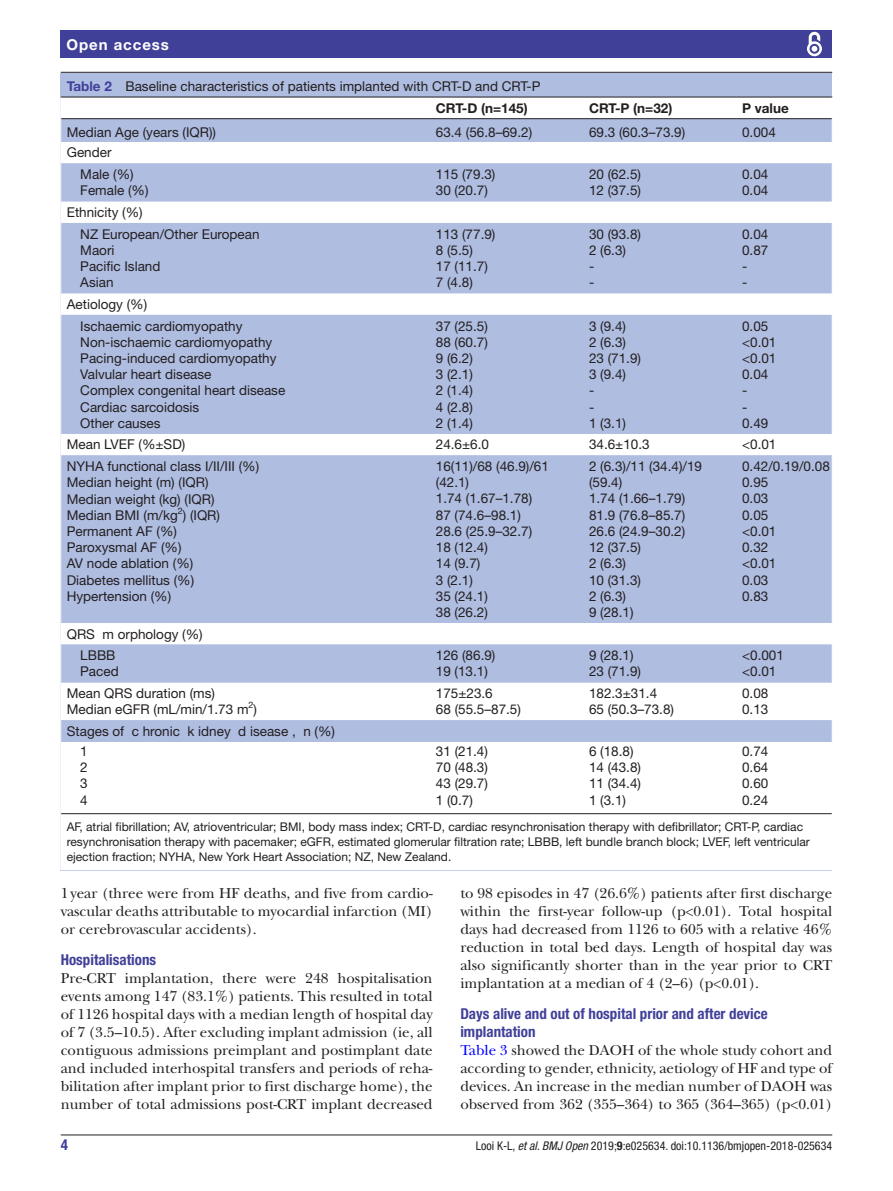
<style>
.page{position:relative;width:893px;height:1191px;background:#fff}
.page>*{position:absolute;margin:0;border:0;box-sizing:border-box;transform-origin:0 0}
.t1{font:15px/18px "New Baskerville";color:#231f20;text-align:justify}
.t2{font:700 condensed 15px/18px "Helvetica Neue LT Std";color:#414099}
.t3{font:700 15px "Helvetica Neue LT Std";letter-spacing:.065em;color:#fff}
.t4{font:13.5px/16.2px "Helvetica Neue LT Std";color:#231f20}
.t5{font:700 13.5px "Helvetica Neue LT Std";color:#231f20}
.t6{font:12px/15px "Helvetica Neue LT Std";color:#231f20}
.t7{font:condensed 12px "Helvetica Neue LT Std";color:#231f20}
.t8{font:9px "Helvetica Neue LT Std";color:#231f20}
.s1{font-weight:700;color:#414099}
.s2{font-weight:700}
.s3{font-size:13.5px}
.s4{color:#00f}
.s5{font-style:italic}
</style>
<div class="page">
<hr style="left:61px;top:1134px;width:771px;height:1px;background:#231f20">
<div style="left:61px;top:31px;width:771px;height:27px;background:#414099"></div>
<svg style="left:807px;top:31px;width:15px;height:26px"></svg>
<div style="left:61px;top:73px;width:771px;height:797px;background:#afbde1"></div>
<hr style="left:61px;top:72px;width:771px;height:1px;background:#231f20">
<div style="left:61px;top:98px;width:771px;height:772px;background:#fff"></div>
<svg style="left:61px;top:119px;width:771px;height:623px"></svg>
<hr style="left:61px;top:97px;width:369px;height:1px;background:#231f20">
<hr style="left:61px;top:118px;width:369px;height:1px;background:#231f20">
<hr style="left:430px;top:97px;width:153px;height:1px;background:#231f20">
<hr style="left:430px;top:118px;width:153px;height:1px;background:#231f20">
<hr style="left:583px;top:97px;width:153px;height:1px;background:#231f20">
<hr style="left:583px;top:118px;width:153px;height:1px;background:#231f20">
<hr style="left:736px;top:97px;width:96px;height:1px;background:#231f20">
<hr style="left:736px;top:118px;width:96px;height:1px;background:#231f20">
<hr style="left:430px;top:813px;width:153px;height:1px;background:#231f20">
<hr style="left:583px;top:813px;width:153px;height:1px;background:#231f20">
<hr style="left:736px;top:813px;width:96px;height:1px;background:#231f20">
<hr style="left:61px;top:813px;width:369px;height:1px;background:#231f20">
<svg style="left:60px;top:97px;width:1px;height:66px"></svg>
<svg style="left:60px;top:201px;width:1px;height:22px"></svg>
<svg style="left:60px;top:293px;width:1px;height:22px"></svg>
<svg style="left:60px;top:434px;width:1px;height:21px"></svg>
<svg style="left:60px;top:623px;width:1px;height:21px"></svg>
<svg style="left:60px;top:720px;width:1px;height:22px"></svg>
<hr style="left:67px;top:860px;width:765px;height:2px;background:#fff">
<p class="t3" style="left:66px;top:35px;width:104px">Open access</p>
<p class="t4" style="left:436px;top:75px;width:106px;line-height:22px;text-indent:-369px"><span class="s1">Table 2</span> Baseline characteristics of patients implanted with CRT-D and CRT-P<br><span class="s2">CRT-D (n=145)</span></p>
<p class="t5" style="left:589px;top:99px;width:85px">CRT-P (n=32)</p>
<p class="t5" style="left:742px;top:99px;width:48px">P value</p>
<p class="t4" style="left:67px;top:124px;width:151px">Median Age (years (IQR))</p>
<p class="t4" style="left:436px;top:124px;width:98px">63.4 (56.8–69.2)</p>
<p class="t4" style="left:589px;top:124px;width:98px">69.3 (60.3–73.9)</p>
<p class="t4" style="left:742px;top:124px;width:35px">0.004</p>
<p class="t4" style="left:80px;top:142px;width:55px;line-height:21.6px;text-indent:-14px">Gender<br>Male (%)</p>
<p class="t4" style="left:80px;top:182px;width:70px">Female (%)</p>
<p class="t4" style="left:436px;top:166px;width:61px">115 (79.3)<br>30 (20.7)</p>
<p class="t4" style="left:589px;top:166px;width:54px">20 (62.5)<br>12 (37.5)</p>
<p class="t4" style="left:742px;top:166px;width:28px">0.04<br>0.04</p>
<p class="t4" style="left:80px;top:201px;width:181px;line-height:21.6px;text-indent:-14px">Ethnicity (%)<br>NZ European/Other European</p>
<p class="t4" style="left:80px;top:242px;width:82px">Maori<br>Pacific Island<br>Asian</p>
<p class="t4" style="left:80px;top:293px;width:164px;line-height:21.6px;text-indent:-14px">Aetiology (%)<br>Ischaemic cardiomyopathy</p>
<p class="t4" style="left:80px;top:334px;width:207px">Non-ischaemic cardiomyopathy<br>Pacing-induced cardiomyopathy<br>Valvular heart disease<br>Complex congenital heart disease<br>Cardiac sarcoidosis<br>Other causes</p>
<p class="t4" style="left:436px;top:225px;width:61px">113 (77.9)<br>8 (5.5)<br>17 (11.7)<br>7 (4.8)</p>
<p class="t4" style="left:589px;top:225px;width:54px">30 (93.8)<br>2 (6.3)<br>-<br>-</p>
<p class="t4" style="left:742px;top:225px;width:28px">0.04<br>0.87 -<br>-</p>
<p class="t4" style="left:436px;top:317px;width:54px">37 (25.5)<br>88 (60.7)<br>9 (6.2)<br>3 (2.1)<br>2 (1.4)<br>4 (2.8)<br>2 (1.4)</p>
<p class="t4" style="left:589px;top:317px;width:54px">3 (9.4)<br>2 (6.3)<br>23 (71.9)<br>3 (9.4)<br>-<br>-<br>1 (3.1)</p>
<p class="t4" style="left:742px;top:317px;width:36px">0.05 &lt;0.01 &lt;0.01<br>0.04 -<br>-<br>0.49</p>
<p class="t4" style="left:67px;top:436px;width:120px">Mean LVEF (%±SD)</p>
<p class="t4" style="left:436px;top:436px;width:55px">24.6±6.0</p>
<p class="t4" style="left:589px;top:436px;width:62px">34.6±10.3</p>
<p class="t4" style="left:742px;top:436px;width:36px">&lt;0.01</p>
<p class="t4" style="left:67px;top:458px;width:194px">NYHA functional class I/II/III (%)<br>Median height (m) (IQR)<br>Median weight (kg) (IQR)<br>Median BMI (m/kg<sup>2</sup>) (IQR)<br>Permanent AF (%)<br>Paroxysmal AF (%)<br>AV node ablation (%)<br>Diabetes mellitus (%)<br>Hypertension (%)</p>
<p class="t4" style="left:436px;top:458px;width:115px">16(11)/68 (46.9)/61 (42.1)<br>1.74 (1.67–1.78)<br>87 (74.6–98.1)<br>28.6 (25.9–32.7)<br>18 (12.4)<br>14 (9.7)<br>3 (2.1)<br>35 (24.1)<br>38 (26.2)</p>
<p class="t4" style="left:589px;top:458px;width:115px">2 (6.3)/11 (34.4)/19 (59.4)<br>1.74 (1.66–1.79)<br>81.9 (76.8–85.7)<br>26.6 (24.9–30.2)<br>12 (37.5)<br>2 (6.3)<br>10 (31.3)<br>2 (6.3)<br>9 (28.1)</p>
<p class="t4" style="left:742px;top:458px;width:89px">0.42/0.19/0.08<br>0.95<br>0.03<br>0.05<br>&lt;0.01<br>0.32<br>&lt;0.01<br>0.03<br>0.83</p>
<p class="t4" style="left:80px;top:623px;width:124px;line-height:21.6px;text-indent:-14px">QRS m orphology (%)<br>LBBB</p>
<p class="t4" style="left:80px;top:663px;width:40px">Paced</p>
<p class="t4" style="left:436px;top:647px;width:61px">126 (86.9)<br>19 (13.1)</p>
<p class="t4" style="left:589px;top:647px;width:54px">9 (28.1)<br>23 (71.9)</p>
<p class="t4" style="left:742px;top:647px;width:43px">&lt;0.001 &lt;0.01</p>
<p class="t4" style="left:67px;top:685px;width:183px">Mean QRS duration (ms)<br>Median eGFR (mL/min/1.73 m</p>
<p class="t8" style="left:249px;top:699px;width:10px">2<span class="s3">)</span></p>
<p class="t4" style="left:436px;top:685px;width:87px">175±23.6<br>68 (55.5–87.5)</p>
<p class="t4" style="left:589px;top:685px;width:87px">182.3±31.4<br>65 (50.3–73.8)</p>
<p class="t4" style="left:742px;top:685px;width:28px">0.08<br>0.13</p>
<p class="t4" style="left:80px;top:721px;width:256px;line-height:20.1px;text-indent:-14px">Stages of c hronic k idney d isease , n (%)<br>1</p>
<p class="t4" style="left:80px;top:759px;width:9px;text-align:justify">2<br>3<br>4</p>
<p class="t4" style="left:436px;top:743px;width:54px;text-align:justify">31 (21.4)<br>70 (48.3)<br>43 (29.7)<br>1 (0.7)</p>
<p class="t4" style="left:589px;top:743px;width:54px">6 (18.8)<br>14 (43.8)<br>11 (34.4)<br>1 (3.1)</p>
<p class="t4" style="left:742px;top:743px;width:28px;text-align:justify">0.74<br>0.64<br>0.60<br>0.24</p>
<p class="t6" style="left:67px;top:819px;width:745px">AF, atrial fibrillation; AV, atrioventricular; BMI, body mass index; CRT-D, cardiac resynchronisation therapy with defibrillator; CRT-P, cardiac resynchronisation therapy with pacemaker; eGFR, estimated glomerular filtration rate; LBBB, left bundle branch block; LVEF, left ventricular ejection fraction; NYHA, New York Heart Association; NZ, New Zealand.</p>
<p class="t1" style="left:61px;top:884px;width:373px">1year (three were from HF deaths, and five from cardio&shy;vascular deaths attributable to myocardial infarction (MI) or cerebrovascular accidents).</p>
<p class="t2" style="left:61px;top:950px;width:97px">Hospitalisations</p>
<p class="t1" style="left:61px;top:969px;width:373px">Pre-CRT implantation, there were 248 hospitalisation events among 147 (83.1%) patients. This resulted in total of 1126 hospital days with a median length of hospital day of 7 (3.5–10.5). After excluding implant admission (ie, all contiguous admissions preimplant and postimplant date and included interhospital transfers and periods of reha&shy;bilitation after implant prior to first discharge home), the number of total admissions post-CRT implant decreased</p>
<p class="t1" style="left:460px;top:884px;width:373px">to 98 episodes in 47 (26.6%) patients after first discharge within the first-year follow-up (p&lt;0.01). Total hospital days had decreased from 1126 to 605 with a relative 46% reduction in total bed days. Length of hospital day was also significantly shorter than in the year prior to CRT implantation at a median of 4 (2–6) (p&lt;0.01).</p>
<p class="t2" style="left:460px;top:1004px;width:309px">Days alive and out of hospital prior and after device implantation</p>
<p class="t1" style="left:460px;top:1041px;width:373px"><span class="s4">Table 3</span> showed the DAOH of the whole study cohort and according to gender, ethnicity, aetiology of HF and type of devices. An increase in the median number of DAOH was observed from 362 (355–364) to 365 (364–365) (p&lt;0.01)</p>
<p class="t2" style="left:61px;top:1135px;width:9px">4</p>
<p class="t7" style="left:476px;top:1138px;width:358px">Looi K-L, <span class="s5">et al</span>. <span class="s5">BMJ Open</span> 2019;<span class="s2">9</span>:e025634. doi:10.1136/bmjopen-2018-025634</p>
</div>
